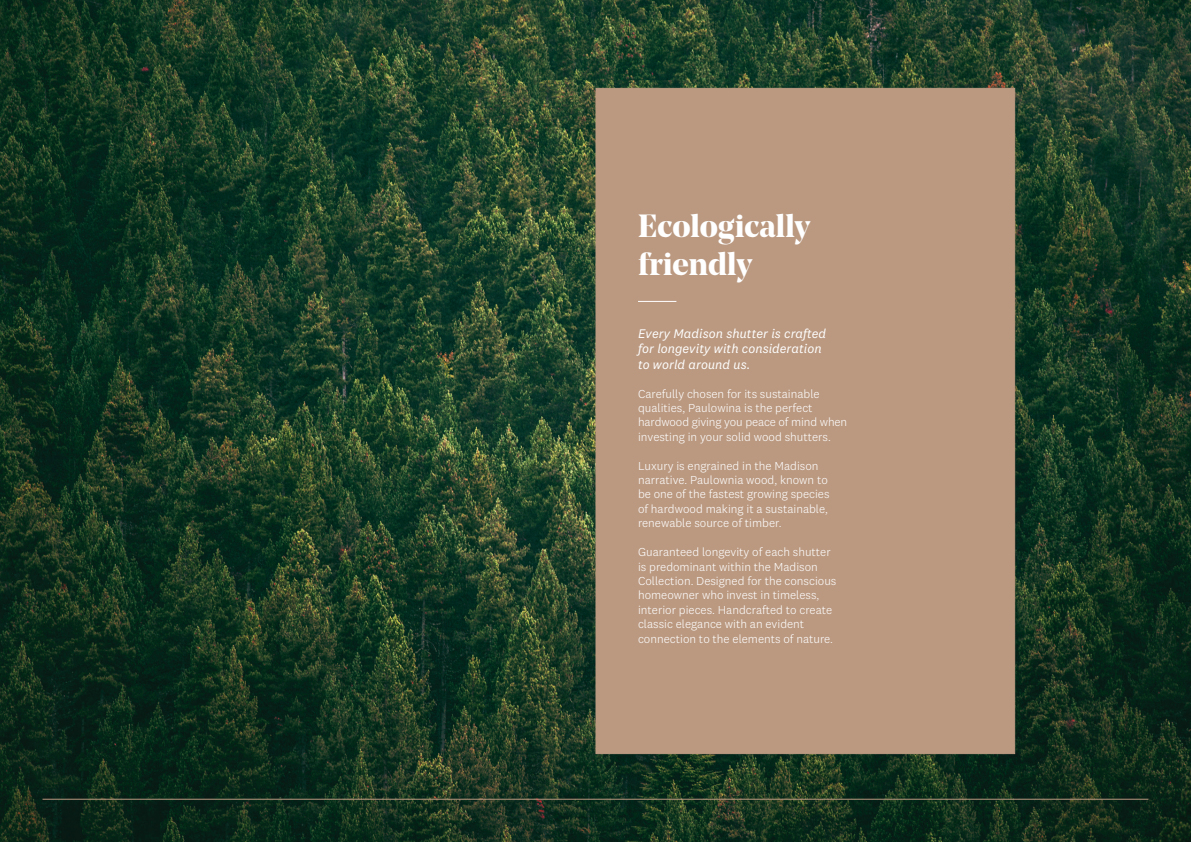
<style>
.page{position:relative;width:1191px;height:842px;background:#fff}
.page>*{position:absolute;margin:0;border:0;box-sizing:border-box;transform-origin:0 0}
.t1{font:700 32px/38.4px "Noe Display";color:#fff}
.t2{font:italic 13px/15.6px "National 2";color:#fff}
.t3{font:300 12px/14.4px "National 2";color:#fff}
</style>
<div class="page">
<img style="left:0;top:0;width:1191px;height:842px">
<hr style="left:43px;top:799px;width:1105px;height:1px;background:#bb9981">
<div style="left:595px;top:88px;width:420px;height:666px;background:#bb9981;border:1px solid #bb9981"></div>
<hr style="left:638px;top:301px;width:38px;height:1px;background:#fff">
<p class="t1" style="left:638px;top:206px;width:174px">Ecologically friendly</p>
<p class="t2" style="left:638px;top:325px;width:190px">Every Madison shutter is crafted for longevity with consideration to world around us.</p>
<p class="t3" style="left:638px;top:386px;width:211px">Carefully chosen for its sustainable qualities, Paulowina is the perfect hardwood giving you peace of mind when investing in your solid wood shutters.</p>
<p class="t3" style="left:638px;top:458px;width:193px">Luxury is engrained in the Madison narrative. Paulownia wood, known to be one of the fastest growing species of hardwood making it a sustainable, renewable source of timber.</p>
<p class="t3" style="left:638px;top:545px;width:200px">Guaranteed longevity of each shutter is predominant within the Madison Collection. Designed for the conscious homeowner who invest in timeless, interior pieces. Handcrafted to create classic elegance with an evident connection to the elements of nature.</p>
</div>
